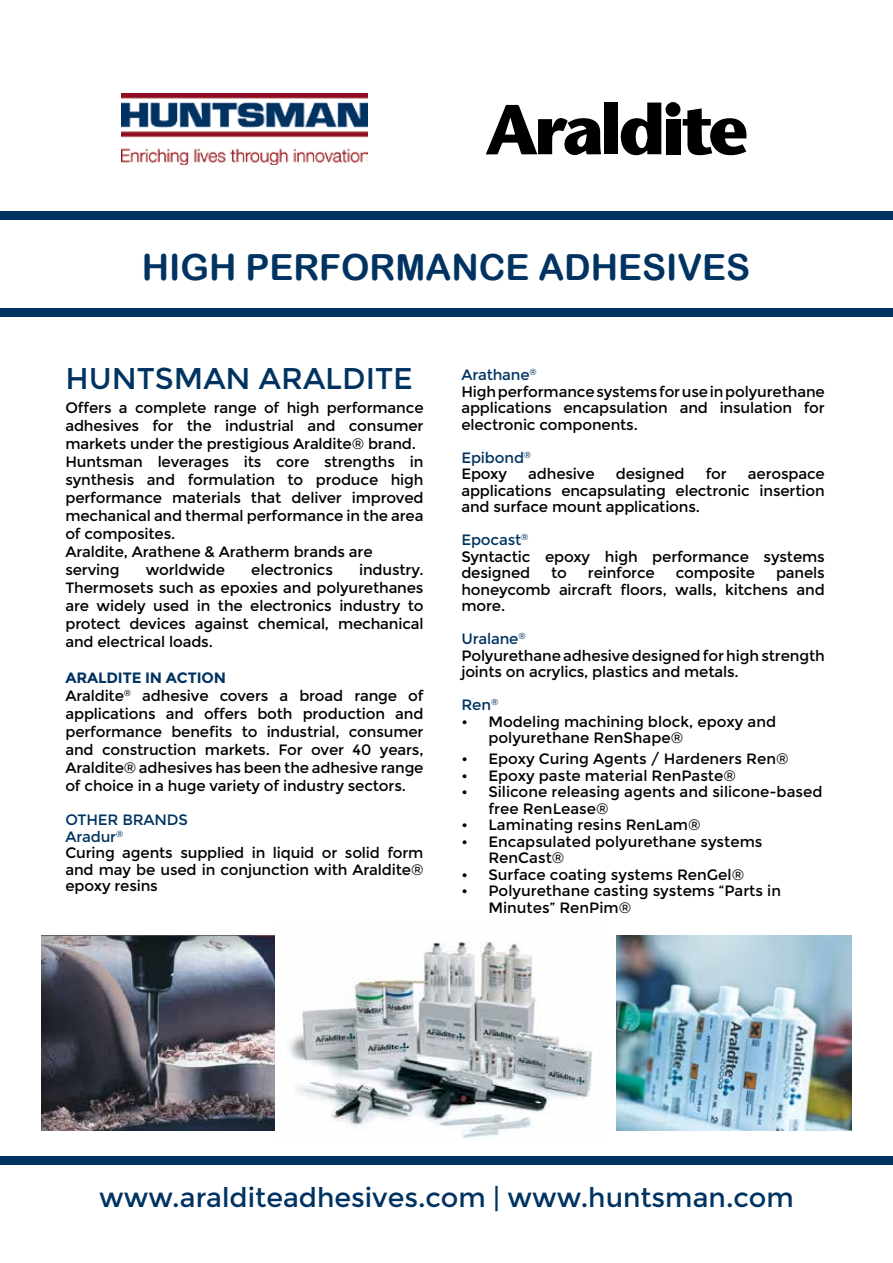
<style>
.page{position:relative;width:893px;height:1263px;background:#fff}
.page>*{position:absolute;margin:0;border:0;box-sizing:border-box;transform-origin:0 0}
.t1{font:36px "Arial Rounded MT Bold";color:#003361}
.t2{font:30px "Montserrat";color:#003361}
.t3{font:27px "Montserrat";color:#003361}
.t4{font:15px/18px "Montserrat";letter-spacing:-.01em;color:#000}
.t5{font:15px/16.5px "Montserrat";letter-spacing:-.01em;color:#003361}
.s1{font-weight:700;color:#003361}
.s2{color:#003361}
.s3{color:#000}
</style>
<div class="page">
<img style="left:121px;top:93px;width:247px;height:71px">
<img style="left:289px;top:942px;width:304px;height:196px">
<div style="left:40px;top:935px;width:237px;height:197px;background:#000;opacity:.21"></div>
<img style="left:617px;top:935px;width:234px;height:195px">
<div style="left:0;top:212px;width:893px;height:8px;background:#003361"></div>
<div style="left:0;top:309px;width:893px;height:8px;background:#003361"></div>
<div style="left:0;top:1156px;width:893px;height:9px;background:#003361"></div>
<svg style="left:620px;top:102px;width:126px;height:54px"></svg>
<div style="left:604px;top:103px;width:14px;height:51px;background:#000"></div>
<svg style="left:486px;top:105px;width:115px;height:50px"></svg>
<div style="left:666px;top:119px;width:14px;height:35px;background:#000"></div>
<h1 class="t1" style="left:142px;top:246px;width:610px">HIGH PERFORMANCE ADHESIVES</h1>
<h2 class="t2" style="left:65px;top:361px;width:349px">HUNTSMAN ARALDITE</h2>
<p class="t4" style="left:65px;top:399px;width:360px">Offers a complete range of high performance adhesives for the industrial and consumer markets under the prestigious Araldite® brand.<br>Huntsman leverages its core strengths in synthesis and formulation to produce high performance materials that deliver improved mechanical and thermal performance in the area of composites.<br>Araldite, Arathene &amp; Aratherm brands are serving</p>
<p class="t4" style="left:65px;top:561px;width:360px;text-align:justify;text-indent:294px">industry.<br>Thermosets such as epoxies and polyurethanes are widely used in the electronics industry to protect devices against chemical, mechanical and electrical loads.</p>
<p class="t4" style="left:65px;top:669px;width:360px"><span class="s1">ARALDITE IN ACTION<br></span>Araldite<sup>®</sup> adhesive covers a broad range of applications and offers both production and performance benefits to industrial, consumer and construction markets. For over 40 years, Araldite® adhesives has been the adhesive range of choice in a huge variety of industry sectors.</p>
<p class="t4" style="left:65px;top:812px;width:360px;line-height:16.5px"><span class="s2">OTHER BRANDS<br>Aradur</span><sup>®<br></sup>Curing agents supplied in liquid or solid form and may be used in conjunction with Araldite® epoxy resins</p>
<p class="t4" style="left:146px;top:561px;width:81px">worldwide</p>
<p class="t4" style="left:251px;top:561px;width:83px">electronics</p>
<p class="t4" style="left:461px;top:367px;width:365px;line-height:16.5px"><span class="s2">Arathane</span><sup>®<br></sup>High performance systems for use in polyurethane applications encapsulation and insulation for electronic components.</p>
<p class="t5" style="left:461px;top:449px;width:71px">Epibond<sup>®<br></sup><span class="s3">Epoxy</span></p>
<p class="t4" style="left:528px;top:465px;width:68px">adhesive</p>
<p class="t4" style="left:616px;top:465px;width:70px">designed</p>
<p class="t4" style="left:706px;top:465px;width:23px">for</p>
<p class="t4" style="left:461px;top:466px;width:365px;line-height:16.5px;text-align:justify;text-indent:287px">aerospace applications encapsulating electronic insertion and surface mount applications.</p>
<p class="t4" style="left:461px;top:532px;width:365px;line-height:16.5px"><span class="s2">Epocast</span><sup>®<br></sup>Syntactic epoxy high performance systems designed</p>
<p class="t4" style="left:551px;top:564px;width:17px">to</p>
<p class="t4" style="left:588px;top:564px;width:68px">reinforce</p>
<p class="t4" style="left:676px;top:564px;width:81px">composite</p>
<p class="t4" style="left:461px;top:565px;width:365px;line-height:16.5px;text-align:justify;text-indent:315px">panels honeycomb aircraft floors, walls, kitchens and more.</p>
<p class="t4" style="left:461px;top:631px;width:365px;line-height:16.5px"><span class="s2">Uralane</span><sup>®<br></sup>Polyurethane adhesive designed for high strength joints on acrylics, plastics and metals.</p>
<p class="t5" style="left:461px;top:697px;width:39px">Ren<sup>®</sup></p>
<p class="t4" style="left:488px;top:713px;width:289px;line-height:16.5px;text-indent:-27px">• Modeling machining block, epoxy and polyurethane RenShape®</p>
<p class="t4" style="left:461px;top:750px;width:329px">• Epoxy Curing Agents / Hardeners Ren®</p>
<p class="t4" style="left:461px;top:767px;width:276px">• Epoxy paste material RenPaste®</p>
<p class="t4" style="left:488px;top:784px;width:336px;line-height:16.5px;text-indent:-27px">• Silicone releasing agents and silicone-based free RenLease®</p>
<p class="t4" style="left:461px;top:816px;width:241px">• Laminating resins RenLam®</p>
<p class="t4" style="left:488px;top:833px;width:276px;line-height:16.5px;text-indent:-27px">• Encapsulated polyurethane systems<br>RenCast®</p>
<p class="t4" style="left:461px;top:866px;width:284px">• Surface coating systems RenGel®</p>
<p class="t4" style="left:488px;top:883px;width:294px;line-height:16.5px;text-indent:-27px">• Polyurethane casting systems “Parts in<br>Minutes” RenPim®</p>
<h3 class="t3" style="left:99px;top:1182px;width:696px">www.aralditeadhesives.com | www.huntsman.com</h3>
</div>
